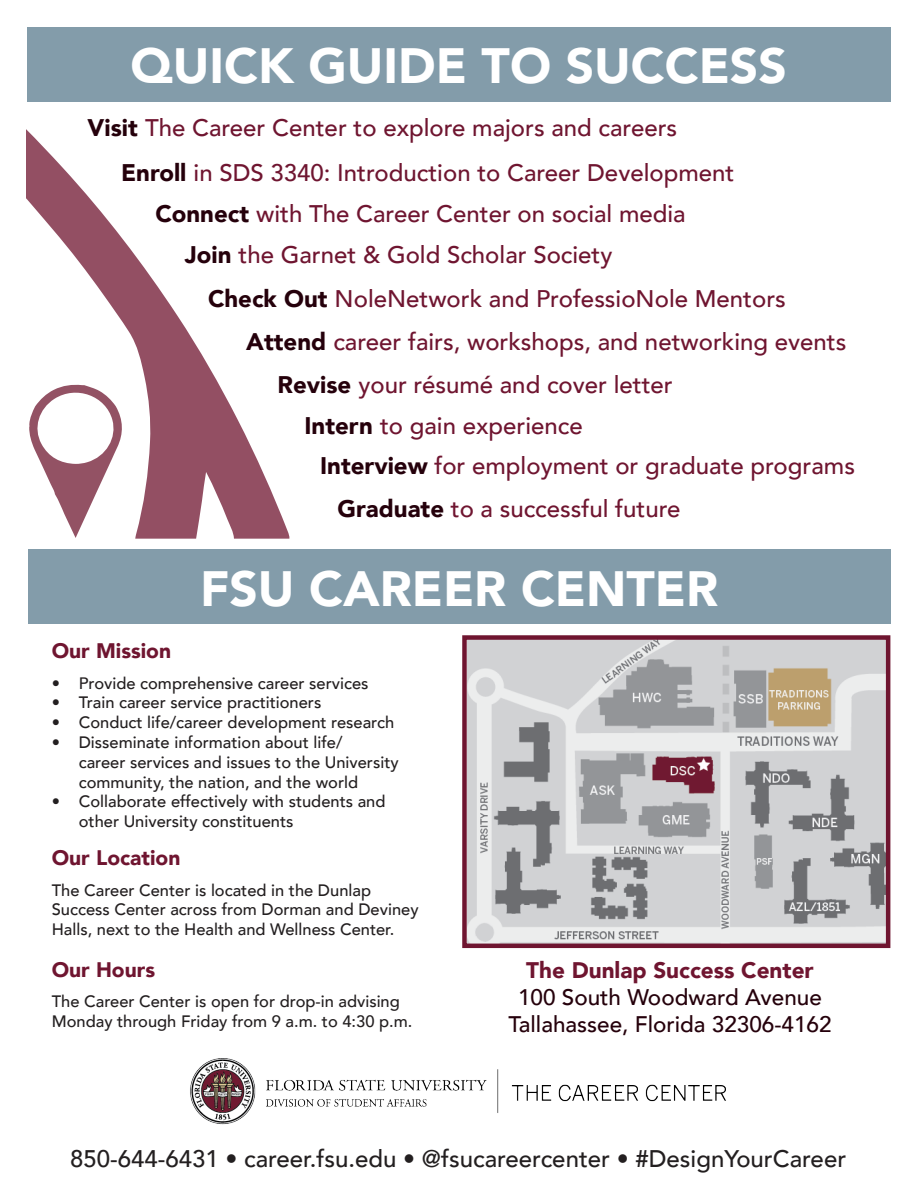
<style>
.page{position:relative;width:918px;height:1188px;background:#fff}
.page>*{position:absolute;margin:0;border:0;box-sizing:border-box;transform-origin:0 0}
.t1{font:900 49.5px "Avenir";color:#fff}
.t2{font:500 24px "Avenir";color:#6f1530}
.t3{font:500 24px "Avenir";color:#231f20}
.t4{font:500 22.5px "Avenir";color:#25000b}
.t5{font:900 22.5px "Avenir";color:#6f1530}
.t6{font:900 21px "Avenir";color:#6f1530}
.t7{font:500 16.5px/19.8px "Avenir";color:#231f20}
.s1{font-weight:900;color:#25000b}
</style>
<div class="page">
<div style="left:27px;top:27px;width:863px;height:75px;background:#839caa"></div>
<img style="left:467px;top:640px;width:418px;height:303px">
<div style="left:462px;top:635px;width:428px;height:313px;border:4px solid #6f1530"></div>
<svg style="left:27px;top:130px;width:262px;height:408px"></svg>
<svg style="left:29px;top:385px;width:93px;height:153px"></svg>
<div style="left:28px;top:549px;width:862px;height:75px;background:#839caa"></div>
<img style="left:190px;top:1058px;width:536px;height:67px">
<p class="t1" style="left:131px;top:23px;width:658px">QUICK GUIDE TO SUCCESS</p>
<p class="t2" style="left:87px;top:107px;width:591px"><span class="s1">Visit</span> The Career Center to explore majors and careers</p>
<p class="t2" style="left:121px;top:152px;width:615px"><span class="s1">Enroll</span> in SDS 3340: Introduction to Career Development</p>
<p class="t2" style="left:155px;top:193px;width:532px"><span class="s1">Connect</span> with The Career Center on social media</p>
<p class="t2" style="left:185px;top:234px;width:429px"><span class="s1">Join</span> the Garnet &amp; Gold Scholar Society</p>
<p class="t2" style="left:208px;top:278px;width:579px"><span class="s1">Check Out</span> NoleNetwork and ProfessioNole Mentors</p>
<p class="t2" style="left:246px;top:321px;width:602px"><span class="s1">Attend</span> career fairs, workshops, and networking events</p>
<p class="t2" style="left:278px;top:363px;width:397px"><span class="s1">Revise</span> your résumé and cover letter</p>
<p class="t2" style="left:305px;top:404px;width:280px"><span class="s1">Intern</span> to gain experience</p>
<p class="t2" style="left:320px;top:445px;width:536px"><span class="s1">Interview</span> for employment or graduate programs</p>
<p class="t2" style="left:338px;top:488px;width:345px"><span class="s1">Graduate</span> to a successful future</p>
<p class="t1" style="left:200px;top:547px;width:519px">FSU CAREER CENTER</p>
<p class="t6" style="left:52px;top:633px;width:121px">Our Mission</p>
<p class="t7" style="left:52px;top:672px;width:318px">• Provide comprehensive career services</p>
<p class="t7" style="left:52px;top:692px;width:271px">• Train career service practitioners</p>
<p class="t7" style="left:52px;top:712px;width:344px">• Conduct life/career development research</p>
<p class="t7" style="left:79px;top:731px;width:321px;text-indent:-27px">• Disseminate information about life/<br>career services and issues to the University community, the nation, and the world</p>
<p class="t7" style="left:79px;top:791px;width:308px;text-indent:-27px">• Collaborate effectively with students and other University constituents</p>
<p class="t6" style="left:52px;top:840px;width:130px">Our Location</p>
<p class="t7" style="left:52px;top:879px;width:321px">The Career Center is located in the Dunlap</p>
<p class="t7" style="left:52px;top:899px;width:368px">Success Center across from Dorman and Deviney<br>Halls, next to the Health and Wellness Center.</p>
<p class="t6" style="left:52px;top:951px;width:105px">Our Hours</p>
<p class="t7" style="left:52px;top:991px;width:362px">The Career Center is open for drop-in advising<br>Monday through Friday from 9 a.m. to 4:30 p.m.</p>
<p class="t5" style="left:526px;top:951px;width:289px">The Dunlap Success Center</p>
<p class="t4" style="left:518px;top:978px;width:305px">100 South Woodward Avenue</p>
<p class="t4" style="left:508px;top:1005px;width:325px">Tallahassee, Florida 32306-4162</p>
<p class="t3" style="left:70px;top:1138px;width:778px">850-644-6431 • career.fsu.edu • @fsucareercenter • #DesignYourCareer</p>
</div>
